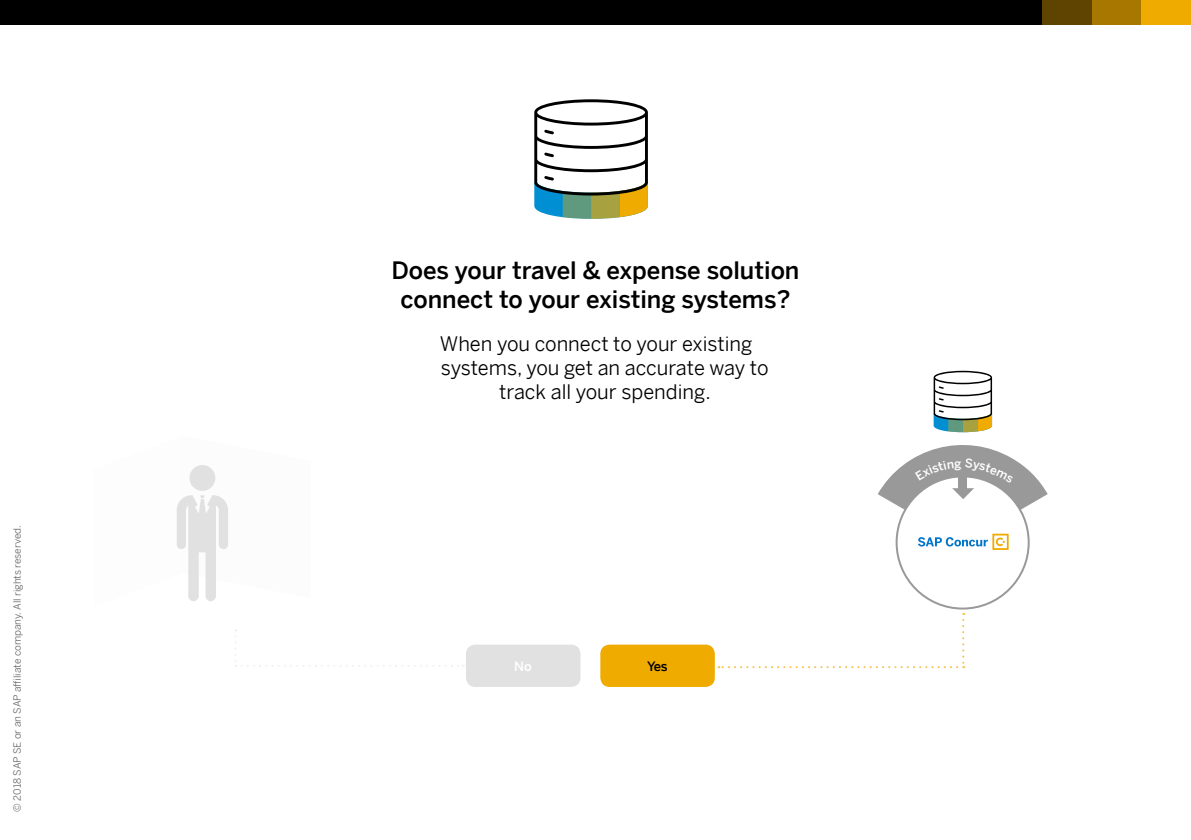
<style>
.page{position:relative;width:1191px;height:840px;background:#fff}
.page>*{position:absolute;margin:0;border:0;box-sizing:border-box;transform-origin:0 0}
.t1{font:500 24px/28px "Benton Sans";color:#000;text-align:center}
.t2{font:20px "Benton Sans";color:#000}
.t3{font:500 13px "Benton Sans";color:#000}
.t4{font:500 13px "Benton Sans";color:#fff}
.t5{font:10px "Benton Sans";color:#666}
</style>
<div class="page">
<div style="left:466px;top:644px;width:114px;height:42px;background:#e1e1e1;border-radius:9px"></div>
<div style="left:600px;top:644px;width:115px;height:42px;background:#f0ab00;border-radius:9px"></div>
<div style="left:895px;top:475px;width:134px;height:134px;background:#fff;border:2px solid #999;border-radius:50%"></div>
<svg style="left:177px;top:465px;width:51px;height:136px"></svg>
<svg style="left:235px;top:630px;width:229px;height:36px"></svg>
<svg style="left:718px;top:613px;width:246px;height:54px"></svg>
<svg style="left:534px;top:99px;width:114px;height:120px"></svg>
<div style="left:0;top:0;width:1191px;height:25px;background:#000"></div>
<div style="left:1141px;top:0;width:50px;height:25px;background:#f0ab00"></div>
<div style="left:1091px;top:0;width:50px;height:25px;background:#a77700"></div>
<div style="left:1042px;top:0;width:49px;height:25px;background:#5f4300"></div>
<svg style="left:878px;top:370px;width:169px;height:179px"></svg>
<p class="t5" style="left:9px;top:811px;width:288px;rotate:-90deg">© 2018 SAP SE or an SAP affiliate company. All rights reserved.</p>
<p class="t1" style="left:391px;top:254px;width:409px">Does your travel &amp; expense solution connect to your existing systems?</p>
<p class="t2" style="left:440px;top:326px;width:314px">When you connect to your existing</p>
<p class="t2" style="left:441px;top:350px;width:329px">systems, you get an accurate way to</p>
<p class="t2" style="left:499px;top:374px;width:213px">track all your spending.</p>
<p class="t4" style="left:514px;top:654px;width:19px">No</p>
<p class="t3" style="left:647px;top:654px;width:22px">Yes</p>
</div>
